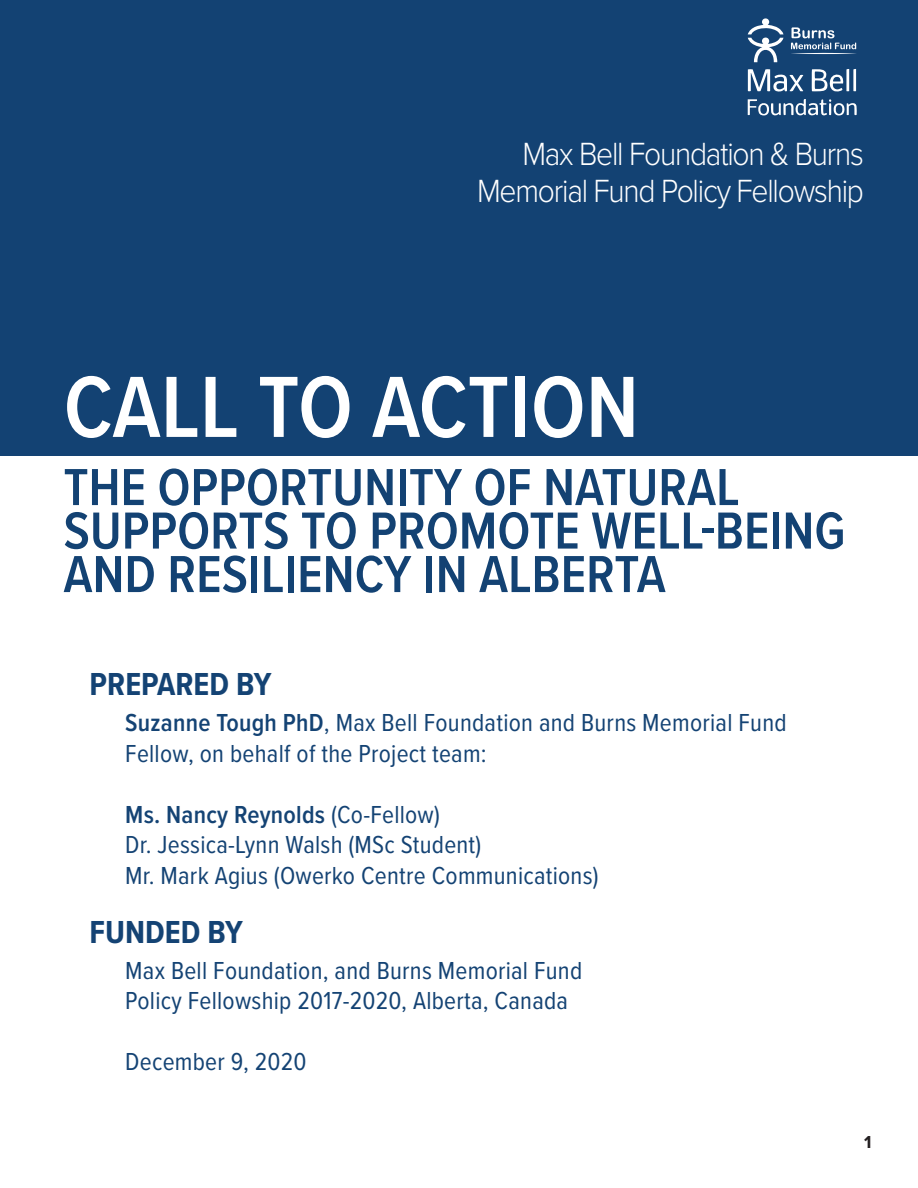
<style>
.page{position:relative;width:918px;height:1188px;background:#fff}
.page>*{position:absolute;margin:0;border:0;box-sizing:border-box;transform-origin:0 0}
.TitleWhite{font:600 90px "Proxima Nova Cond";color:#fff}
.TitleWhite-2{font:600 54px/43.5px "Proxima Nova Cond";color:#134273}
.Page{font:300 33.3px "Proxima Nova";letter-spacing:-.04em;color:#fff;scale:.9 1}
.TitleColour{font:700 33px "Proxima Nova Cond";color:#144374}
.TitleColour-2{font:25.5px/30.6px "Proxima Nova Cond";letter-spacing:.01em;color:#144374}
.TitleColour-3{font:600 25.5px "Proxima Nova Cond";letter-spacing:.01em;color:#144374}
.t1{font:700 18px "Proxima Nova";color:#231f20}
.s1{font-weight:600}
.s2{font-weight:400}
</style>
<div class="page">
<div style="left:0;top:0;width:918px;height:456px;background:#134273"></div>
<svg style="left:748px;top:69px;width:55px;height:23px"></svg>
<svg style="left:812px;top:69px;width:44px;height:23px"></svg>
<svg style="left:748px;top:99px;width:109px;height:17px"></svg>
<svg style="left:748px;top:18px;width:36px;height:44px"></svg>
<svg style="left:791px;top:27px;width:66px;height:27px"></svg>
<p class="Page" style="left:522px;top:129px;width:381px">Max Bell Foundation &amp; Burns</p>
<p class="Page" style="left:477px;top:166px;width:431px">Memorial Fund Policy Fellowship</p>
<p class="TitleWhite" style="left:64px;top:341px;width:577px">CALL TO ACTION</p>
<p class="TitleWhite-2" style="left:64px;top:464px;width:783px">THE OPPORTUNITY OF NATURAL<br>SUPPORTS TO PROMOTE WELL-BEING<br>AND RESILIENCY IN ALBERTA</p>
<p class="TitleColour" style="left:90px;top:660px;width:183px">PREPARED BY</p>
<p class="TitleColour-2" style="left:125px;top:706px;width:663px"><span class="s1">Suzanne Tough PhD</span>, Max Bell Foundation and Burns Memorial Fund<br>Fellow, on behalf of the Project team:</p>
<p class="TitleColour-3" style="left:125px;top:796px;width:316px">Ms. Nancy Reynolds <span class="s2">(Co-Fellow)</span></p>
<p class="TitleColour-2" style="left:125px;top:829px;width:358px">Dr. Jessica-Lynn Walsh (MSc Student)</p>
<p class="TitleColour-2" style="left:125px;top:859px;width:475px">Mr. Mark Agius (Owerko Centre Communications)</p>
<p class="TitleColour" style="left:90px;top:908px;width:155px">FUNDED BY</p>
<p class="TitleColour-2" style="left:125px;top:954px;width:459px">Max Bell Foundation, and Burns Memorial Fund</p>
<p class="TitleColour-2" style="left:125px;top:984px;width:444px">Policy Fellowship 2017-2020, Alberta, Canada</p>
<p class="TitleColour-2" style="left:125px;top:1046px;width:183px">December 9, 2020</p>
<p class="t1" style="left:864px;top:1129px;width:9px">1</p>
</div>
